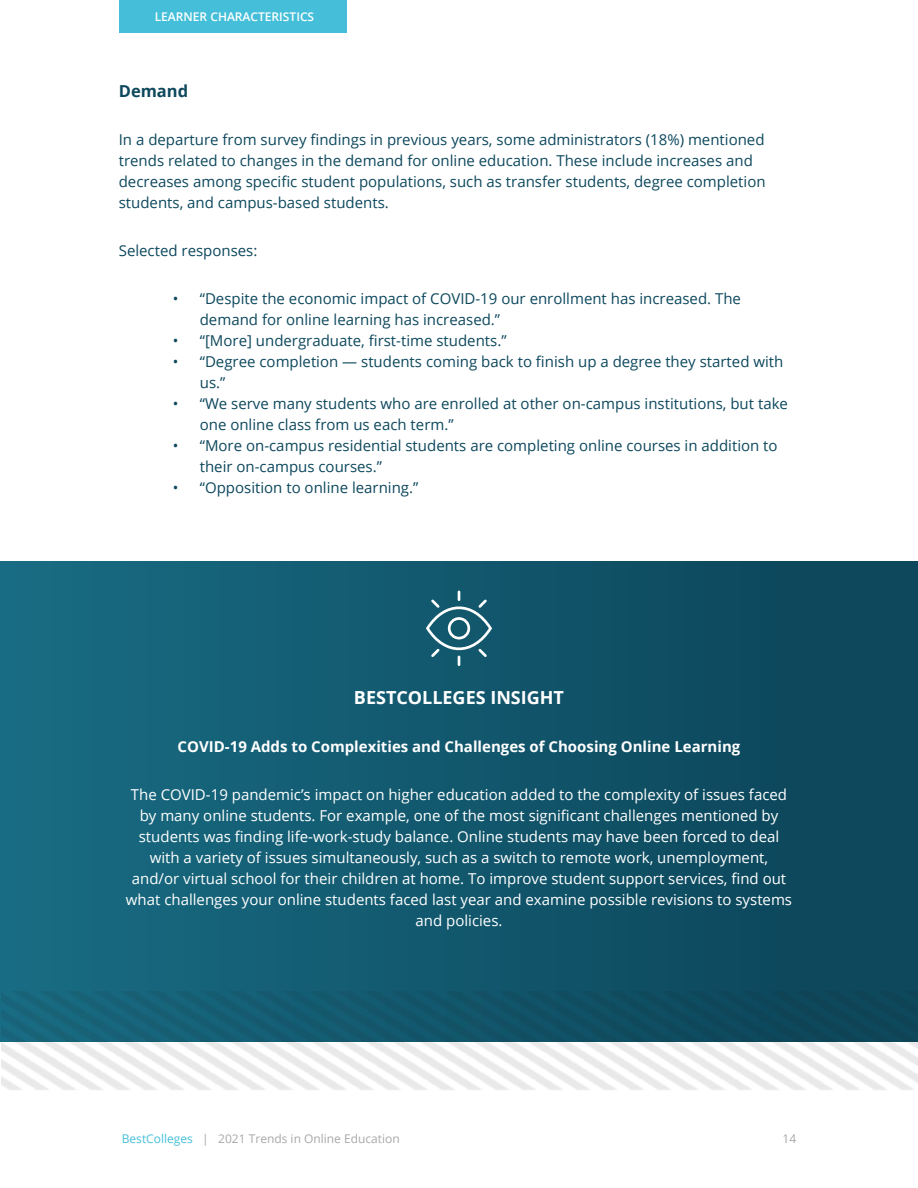
<style>
.page{position:relative;width:918px;height:1188px;background:#fff}
.page>*{position:absolute;margin:0;border:0;box-sizing:border-box;transform-origin:0 0}
.t1{font:700 18px "Open Sans";color:#fff}
.t2{font:700 16.5px "Open Sans";color:#0d485d}
.t3{font:15px/21px "Open Sans";color:#0d485d}
.t4{font:15px/21px "Open Sans";color:#fff;text-align:center}
.t5{font:700 15px "Open Sans";color:#fff}
.t6{font:12px "Open Sans";color:#a8a8a8}
.t7{font:600 12px "Open Sans";color:#fff}
.s1{color:#45bfd9}
</style>
<div class="page">
<img style="left:0;top:562px;width:918px;height:479px">
<img style="left:1px;top:992px;width:917px;height:98px">
<svg style="left:426px;top:592px;width:66px;height:73px;background:#367183"></svg>
<div style="left:119px;top:0;width:228px;height:32px;background:#45bfd9"></div>
<p class="t7" style="left:155px;top:8px;width:161px">LEARNER CHARACTERISTICS</p>
<p class="t2" style="left:119px;top:79px;width:71px">Demand</p>
<p class="t3" style="left:119px;top:129px;width:648px">In a departure from survey findings in previous years, some administrators (18%) mentioned trends related to changes in the demand for online education. These include increases and decreases among specific student populations, such as transfer students, degree completion students, and campus-based students.</p>
<p class="t3" style="left:119px;top:240px;width:140px">Selected responses:</p>
<p class="t3" style="left:200px;top:288px;width:543px;text-indent:-27px">• “Despite the economic impact of COVID-19 our enrollment has increased. The demand for online learning has increased.”</p>
<p class="t3" style="left:173px;top:330px;width:335px">• “[More] undergraduate, first-time students.”</p>
<p class="t3" style="left:200px;top:351px;width:585px;text-indent:-27px">• “Degree completion — students coming back to finish up a degree they started with us.”</p>
<p class="t3" style="left:200px;top:393px;width:590px;text-indent:-27px">• “We serve many students who are enrolled at other on-campus institutions, but take one online class from us each term.”</p>
<p class="t3" style="left:200px;top:435px;width:579px;text-indent:-27px">• “More on-campus residential students are completing online courses in addition to their on-campus courses.”</p>
<p class="t3" style="left:173px;top:477px;width:247px">• “Opposition to online learning.”</p>
<p class="t1" style="left:354px;top:684px;width:212px">BESTCOLLEGES INSIGHT</p>
<p class="t5" style="left:178px;top:736px;width:564px">COVID-19 Adds to Complexities and Challenges of Choosing Online Learning</p>
<p class="t4" style="left:126px;top:783px;width:668px">The COVID-19 pandemic’s impact on higher education added to the complexity of issues faced by many online students. For example, one of the most significant challenges mentioned by students was finding life-work-study balance. Online students may have been forced to deal with a variety of issues simultaneously, such as a switch to remote work, unemployment, and/or virtual school for their children at home. To improve student support services, find out what challenges your online students faced last year and examine possible revisions to systems and policies.</p>
<p class="t1" style="left:352px;top:854px;width:216px">BEST COLLEGES INSIGHT</p>
<p class="t6" style="left:122px;top:1131px;width:280px"><span class="s1">BestColleges</span> | 2021 Trends in Online Education</p>
<p class="t6" style="left:782px;top:1131px;width:15px">14</p>
</div>
